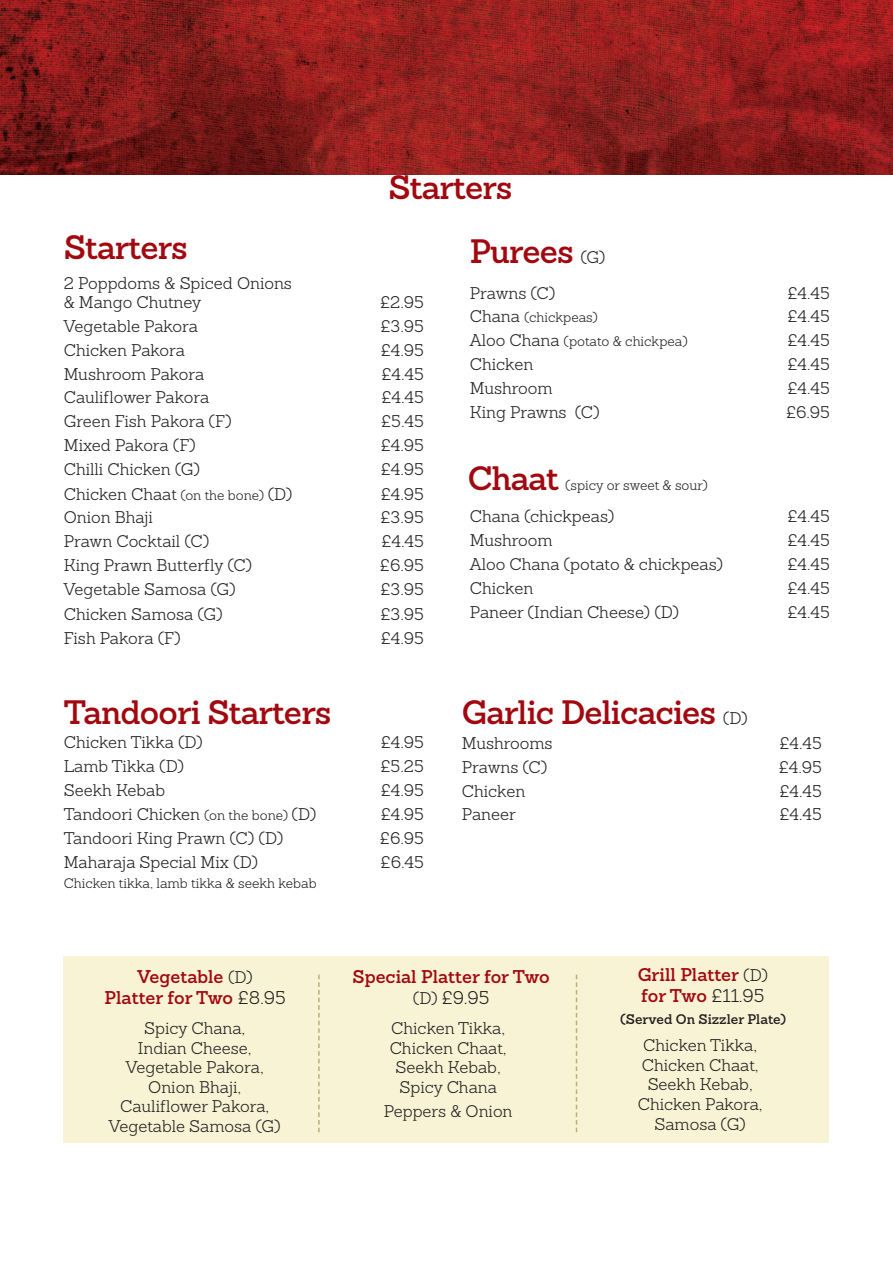
<style>
.page{position:relative;width:893px;height:1263px;background:#fff}
.page>*{position:absolute;margin:0;border:0;box-sizing:border-box;transform-origin:0 0}
.t1{font:600 33px "Sanchez";letter-spacing:-.025em;color:#a1080f}
.t2{font:600 18px/21px "Sanchez";color:#a1080f;text-align:center}
.t3{font:300 16.5px/19.5px "Sanchez";color:#231f20;text-align:center}
.t4{font:600 13.65px "Sanchez";color:#231f20}
.t5{font:300 13.5px "Sanchez";color:#231f20}
.s1{font-weight:300;font-size:16.5px;color:#231f20}
.s2{font-size:13.5px}
.s3{font-size:16.5px}
.s4{font-weight:300;color:#231f20}
</style>
<div class="page">
<img style="left:0;top:0;width:893px;height:174px">
<div style="left:64px;top:956px;width:765px;height:187px;background:#f9f3d5"></div>
<svg style="left:318px;top:975px;width:2px;height:157px"></svg>
<svg style="left:576px;top:975px;width:1px;height:157px"></svg>
<p class="t1" style="left:64px;top:225px;width:126px">Starters</p>
<p class="t1" style="left:388px;top:165px;width:126px">Starters</p>
<p class="t1" style="left:470px;top:229px;width:137px">Purees <span class="s1">(G)</span></p>
<p class="t3" style="left:64px;top:273px;width:230px;text-align:left">2 Poppdoms &amp; Spiced Onions &amp; Mango Chutney</p>
<p class="t3" style="left:380px;top:293px;width:45px">£2.95</p>
<p class="t3" style="left:64px;top:316px;width:136px">Vegetable Pakora</p>
<p class="t3" style="left:380px;top:316px;width:45px">£3.95</p>
<p class="t3" style="left:64px;top:340px;width:123px">Chicken Pakora</p>
<p class="t3" style="left:381px;top:340px;width:44px">£4.95</p>
<p class="t3" style="left:64px;top:364px;width:142px">Mushroom Pakora</p>
<p class="t3" style="left:381px;top:364px;width:44px">£4.45</p>
<p class="t3" style="left:64px;top:388px;width:147px">Cauliflower Pakora</p>
<p class="t3" style="left:381px;top:388px;width:44px">£4.45</p>
<p class="t3" style="left:64px;top:412px;width:169px">Green Fish Pakora (F)</p>
<p class="t3" style="left:381px;top:412px;width:44px">£5.45</p>
<p class="t3" style="left:64px;top:436px;width:134px">Mixed Pakora (F)</p>
<p class="t3" style="left:381px;top:436px;width:44px">£4.95</p>
<p class="t3" style="left:64px;top:460px;width:138px">Chilli Chicken (G)</p>
<p class="t3" style="left:381px;top:460px;width:44px">£4.95</p>
<p class="t3" style="left:64px;top:484px;width:230px">Chicken Chaat <span class="s2">(on the bone)</span> (D)</p>
<p class="t3" style="left:381px;top:484px;width:44px">£4.95</p>
<p class="t3" style="left:64px;top:508px;width:91px">Onion Bhaji</p>
<p class="t3" style="left:380px;top:508px;width:45px">£3.95</p>
<p class="t3" style="left:64px;top:532px;width:147px">Prawn Cocktail (C)</p>
<p class="t3" style="left:381px;top:532px;width:44px">£4.45</p>
<p class="t3" style="left:64px;top:556px;width:190px">King Prawn Butterfly (C)</p>
<p class="t3" style="left:380px;top:556px;width:45px">£6.95</p>
<p class="t3" style="left:64px;top:580px;width:173px">Vegetable Samosa (G)</p>
<p class="t3" style="left:380px;top:580px;width:45px">£3.95</p>
<p class="t3" style="left:64px;top:604px;width:160px">Chicken Samosa (G)</p>
<p class="t3" style="left:380px;top:604px;width:45px">£3.95</p>
<p class="t3" style="left:64px;top:628px;width:118px">Fish Pakora (F)</p>
<p class="t3" style="left:381px;top:628px;width:44px">£4.95</p>
<p class="t3" style="left:470px;top:283px;width:87px">Prawns (C)</p>
<p class="t3" style="left:787px;top:283px;width:44px">£4.45</p>
<p class="t5" style="left:470px;top:309px;width:130px"><span class="s3">Chana</span> (chickpeas)</p>
<p class="t3" style="left:787px;top:307px;width:44px">£4.45</p>
<p class="t5" style="left:470px;top:333px;width:219px"><span class="s3">Aloo Chana</span> (potato &amp; chickpea)</p>
<p class="t3" style="left:787px;top:330px;width:44px">£4.45</p>
<p class="t3" style="left:470px;top:354px;width:65px">Chicken</p>
<p class="t3" style="left:787px;top:354px;width:44px">£4.45</p>
<p class="t3" style="left:470px;top:378px;width:84px">Mushroom</p>
<p class="t3" style="left:787px;top:378px;width:44px">£4.45</p>
<p class="t3" style="left:470px;top:402px;width:131px">King Prawns (C)</p>
<p class="t3" style="left:786px;top:402px;width:45px">£6.95</p>
<p class="t1" style="left:468px;top:456px;width:93px">Chaat</p>
<p class="t5" style="left:565px;top:477px;width:144px">(spicy or sweet &amp; sour)</p>
<p class="t3" style="left:470px;top:507px;width:146px">Chana (chickpeas)</p>
<p class="t3" style="left:787px;top:507px;width:44px">£4.45</p>
<p class="t3" style="left:470px;top:530px;width:84px">Mushroom</p>
<p class="t3" style="left:787px;top:530px;width:44px">£4.45</p>
<p class="t3" style="left:470px;top:554px;width:255px">Aloo Chana (potato &amp; chickpeas)</p>
<p class="t3" style="left:787px;top:554px;width:44px">£4.45</p>
<p class="t3" style="left:470px;top:578px;width:65px">Chicken</p>
<p class="t3" style="left:787px;top:578px;width:44px">£4.45</p>
<p class="t3" style="left:470px;top:602px;width:211px">Paneer (Indian Cheese) (D)</p>
<p class="t3" style="left:787px;top:602px;width:44px">£4.45</p>
<p class="t1" style="left:64px;top:690px;width:269px">Tandoori Starters</p>
<p class="t1" style="left:462px;top:690px;width:287px">Garlic Delicacies <span class="s1">(D)</span></p>
<p class="t3" style="left:64px;top:733px;width:141px">Chicken Tikka (D)</p>
<p class="t3" style="left:381px;top:733px;width:44px">£4.95</p>
<p class="t3" style="left:64px;top:757px;width:122px">Lamb Tikka (D)</p>
<p class="t3" style="left:380px;top:757px;width:45px">£5.25</p>
<p class="t3" style="left:64px;top:780px;width:103px">Seekh Kebab</p>
<p class="t3" style="left:381px;top:780px;width:44px">£4.95</p>
<p class="t3" style="left:64px;top:805px;width:254px">Tandoori Chicken <span class="s2">(on the bone)</span> (D)</p>
<p class="t3" style="left:381px;top:805px;width:44px">£4.95</p>
<p class="t3" style="left:64px;top:829px;width:221px">Tandoori King Prawn (C) (D)</p>
<p class="t3" style="left:380px;top:829px;width:45px">£6.95</p>
<p class="t3" style="left:64px;top:853px;width:196px">Maharaja Special Mix (D)</p>
<p class="t3" style="left:381px;top:853px;width:45px">£6.45</p>
<p class="t5" style="left:64px;top:875px;width:254px">Chicken tikka, lamb tikka &amp; seekh kebab</p>
<p class="t3" style="left:462px;top:733px;width:92px">Mushrooms</p>
<p class="t3" style="left:779px;top:733px;width:44px">£4.45</p>
<p class="t3" style="left:462px;top:757px;width:87px">Prawns (C)</p>
<p class="t3" style="left:779px;top:757px;width:44px">£4.95</p>
<p class="t3" style="left:462px;top:781px;width:65px">Chicken</p>
<p class="t3" style="left:779px;top:781px;width:44px">£4.45</p>
<p class="t3" style="left:462px;top:805px;width:55px">Paneer</p>
<p class="t3" style="left:779px;top:805px;width:44px">£4.45</p>
<p class="t2" style="left:105px;top:966px;width:183px">Vegetable <span class="s1">(D)<br></span>Platter for Two <span class="s4">£8.95</span></p>
<p class="t2" style="left:353px;top:966px;width:199px">Special Platter for Two <span class="s1">(D)</span> <span class="s4">£9.95</span></p>
<p class="t2" style="left:638px;top:964px;width:132px;text-align:left">Grill Platter <span class="s1">(D) </span>for Two <span class="s4">£11.95</span></p>
<p class="t3" style="left:109px;top:1018px;width:173px">Spicy Chana,<br>Indian Cheese,<br>Vegetable Pakora,<br>Onion Bhaji,<br>Cauliflower Pakora,<br>Vegetable Samosa (G)</p>
<p class="t3" style="left:390px;top:1018px;width:118px">Chicken Tikka,<br>Chicken Chaat,<br>Seekh Kebab,<br>Spicy Chana</p>
<p class="t4" style="left:620px;top:1010px;width:168px">(Served On Sizzler Plate)</p>
<p class="t3" style="left:638px;top:1036px;width:126px">Chicken Tikka,<br>Chicken Chaat,<br>Seekh Kebab,<br>Chicken Pakora,<br>Samosa (G)</p>
<p class="t3" style="left:384px;top:1101px;width:130px">Peppers &amp; Onion</p>
</div>
